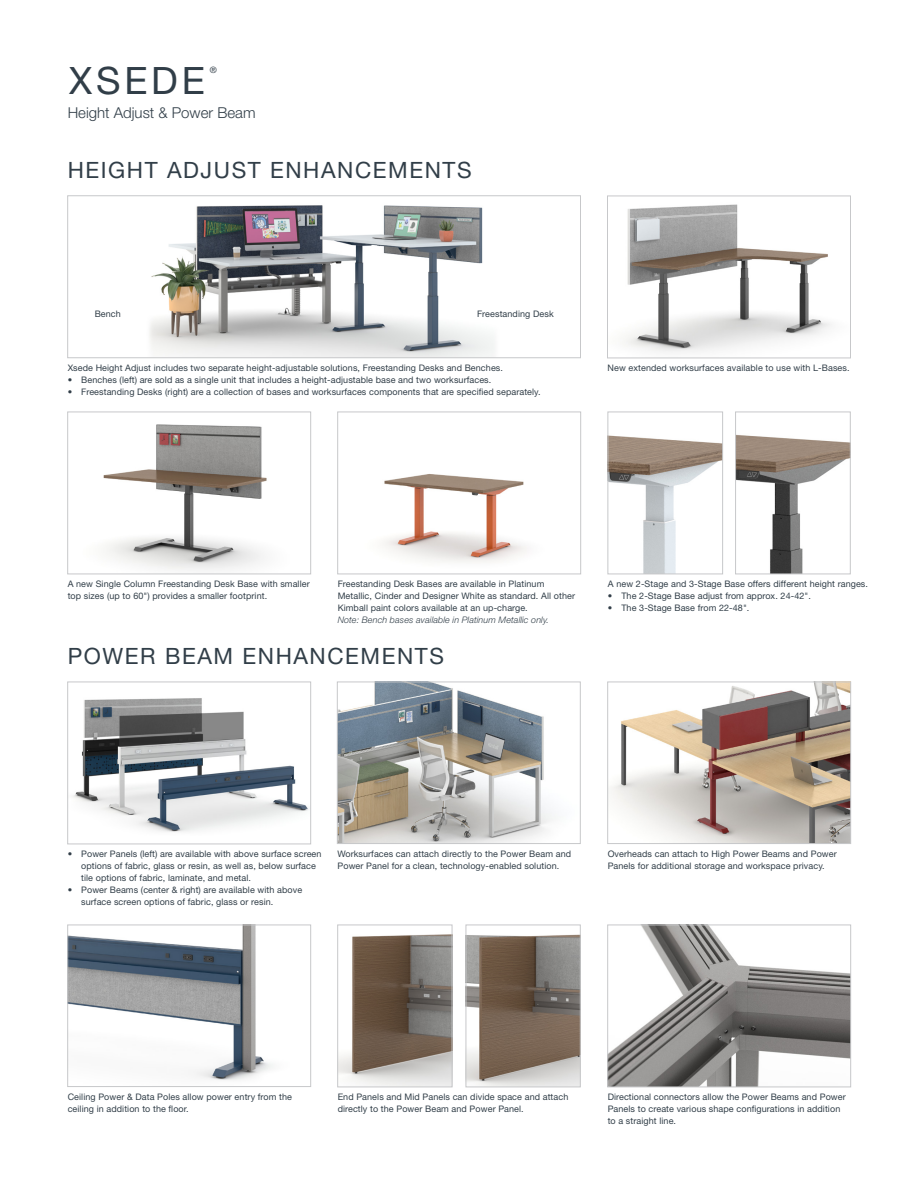
<style>
.page{position:relative;width:918px;height:1188px;background:#fff}
.page>*{position:absolute;margin:0;border:0;box-sizing:border-box;transform-origin:0 0}
.FC_Product_Name__Goo{font:37.8px "Helvetica Neue LT Std";letter-spacing:.1em;color:#313e48}
.Headlines__Good__15{font:22.5px "Helvetica Neue LT Std";letter-spacing:.07em;color:#313e48}
.FC_Product_Descripti{font:300 15px "Helvetica Neue LT Std";color:#313e48}
.Details__Good__6___8{font:9px/12px "Helvetica Neue LT Std";letter-spacing:.01em;color:#313e48}
.Details__Good__6___8-2{font:italic 300 9px "Helvetica Neue LT Std";letter-spacing:.01em;color:#313e48}
.FC_Product_Name__Goo-2{font:8.85px "Helvetica Neue LT Std";color:#313e48}
</style>
<div class="page">
<img style="left:339px;top:684px;width:214px;height:158px">
<div style="left:337px;top:682px;width:243px;height:162px;border:1px solid #c7c8ca"></div>
<img style="left:737px;top:435px;width:111px;height:137px">
<div style="left:735px;top:412px;width:115px;height:162px;border:1px solid #c7c8ca"></div>
<img style="left:624px;top:204px;width:208px;height:149px">
<div style="left:607px;top:196px;width:244px;height:162px;border:1px solid #c7c8ca"></div>
<img style="left:103px;top:424px;width:164px;height:146px">
<div style="left:68px;top:412px;width:243px;height:162px;border:1px solid #c7c8ca"></div>
<img style="left:383px;top:474px;width:144px;height:88px">
<div style="left:338px;top:412px;width:243px;height:162px;border:1px solid #c7c8ca"></div>
<img style="left:610px;top:927px;width:239px;height:158px">
<div style="left:608px;top:925px;width:243px;height:162px;border:1px solid #c7c8ca"></div>
<img style="left:72px;top:698px;width:237px;height:134px">
<div style="left:68px;top:682px;width:243px;height:162px;border:1px solid #c7c8ca"></div>
<img style="left:340px;top:934px;width:110px;height:151px">
<div style="left:338px;top:925px;width:114px;height:162px;border:1px solid #c7c8ca"></div>
<img style="left:468px;top:934px;width:110px;height:151px">
<div style="left:466px;top:925px;width:114px;height:162px;border:1px solid #c7c8ca"></div>
<img style="left:70px;top:927px;width:203px;height:153px">
<div style="left:68px;top:925px;width:243px;height:162px;border:1px solid #c7c8ca"></div>
<img style="left:611px;top:684px;width:238px;height:158px">
<div style="left:608px;top:682px;width:243px;height:162px;border:1px solid #c7c8ca"></div>
<img style="left:610px;top:435px;width:111px;height:137px">
<div style="left:608px;top:412px;width:115px;height:162px;border:1px solid #c7c8ca"></div>
<img style="left:149px;top:205px;width:346px;height:151px">
<div style="left:68px;top:196px;width:513px;height:162px;border:1px solid #c7c8ca"></div>
<p class="FC_Product_Name__Goo" style="left:69px;top:58px;width:137px">XSEDE</p>
<p class="FC_Product_Name__Goo-2" style="left:210px;top:65px;width:9px">®</p>
<p class="FC_Product_Descripti" style="left:68px;top:103px;width:189px">Height Adjust &amp; Power Beam</p>
<p class="Headlines__Good__15" style="left:68px;top:157px;width:405px">HEIGHT ADJUST ENHANCEMENTS</p>
<p class="Details__Good__6___8" style="left:95px;top:308px;width:28px">Bench</p>
<p class="Details__Good__6___8" style="left:477px;top:308px;width:78px">Freestanding Desk</p>
<p class="Details__Good__6___8" style="left:68px;top:362px;width:437px">Xsede Height Adjust includes two separate height-adjustable solutions, Freestanding Desks and Benches.</p>
<p class="Details__Good__6___8" style="left:68px;top:374px;width:425px">• Benches (left) are sold as a single unit that includes a height-adjustable base and two worksurfaces.</p>
<p class="Details__Good__6___8" style="left:68px;top:386px;width:475px">• Freestanding Desks (right) are a collection of bases and worksurfaces components that are specified separately.</p>
<p class="Details__Good__6___8" style="left:608px;top:362px;width:244px">New extended worksurfaces available to use with L-Bases.</p>
<p class="Details__Good__6___8" style="left:68px;top:578px;width:244px">A new Single Column Freestanding Desk Base with smaller top sizes (up to 60") provides a smaller footprint.</p>
<p class="Details__Good__6___8" style="left:338px;top:578px;width:239px">Freestanding Desk Bases are available in Platinum<br>Metallic, Cinder and Designer White as standard. All other<br>Kimball paint colors available at an up-charge.</p>
<p class="Details__Good__6___8-2" style="left:338px;top:615px;width:213px">Note: Bench bases available in Platinum Metallic only.</p>
<p class="Headlines__Good__15" style="left:68px;top:643px;width:378px">POWER BEAM ENHANCEMENTS</p>
<p class="Details__Good__6___8" style="left:608px;top:578px;width:262px">A new 2-Stage and 3-Stage Base offers different height ranges.</p>
<p class="Details__Good__6___8" style="left:608px;top:590px;width:205px">• The 2-Stage Base adjust from approx. 24-42".</p>
<p class="Details__Good__6___8" style="left:608px;top:602px;width:143px">• The 3-Stage Base from 22-48".</p>
<p class="Details__Good__6___8" style="left:81px;top:848px;width:242px;text-indent:-14px">• Power Panels (left) are available with above surface screen options of fabric, glass or resin, as well as, below surface tile options of fabric, laminate, and metal.</p>
<p class="Details__Good__6___8" style="left:81px;top:884px;width:223px;text-indent:-14px">• Power Beams (center &amp; right) are available with above surface screen options of fabric, glass or resin.</p>
<p class="Details__Good__6___8" style="left:338px;top:848px;width:235px">Worksurfaces can attach directly to the Power Beam and<br>Power Panel for a clean, technology-enabled solution.</p>
<p class="Details__Good__6___8" style="left:608px;top:848px;width:231px">Overheads can attach to High Power Beams and Power<br>Panels for additional storage and workspace privacy.</p>
<p class="Details__Good__6___8" style="left:68px;top:1091px;width:226px">Ceiling Power &amp; Data Poles allow power entry from the ceiling in addition to the floor.</p>
<p class="Details__Good__6___8" style="left:338px;top:1091px;width:232px">End Panels and Mid Panels can divide space and attach directly to the Power Beam and Power Panel.</p>
<p class="Details__Good__6___8" style="left:608px;top:1091px;width:240px">Directional connectors allow the Power Beams and Power<br>Panels to create various shape configurations in addition to a straight line.</p>
</div>
